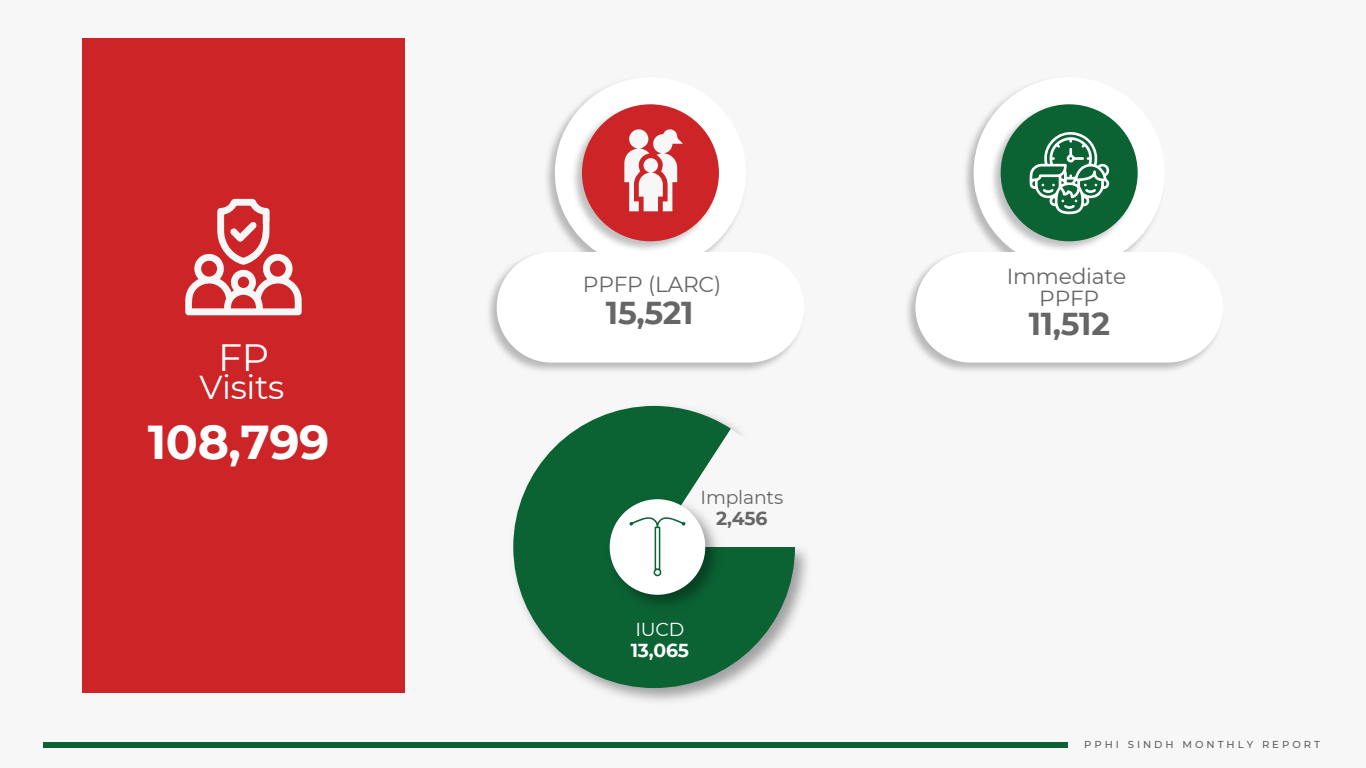
<style>
.page{position:relative;width:1366px;height:768px;background:#f7f7f7}
.page>*{position:absolute;margin:0;border:0;box-sizing:border-box;transform-origin:0 0}
.t1{font:700 47.5px "Montserrat";letter-spacing:-.01em;color:#fff}
.t2{font:38px "Montserrat";color:#fff}
.t3{font:33.1px "Montserrat";letter-spacing:-.01em;color:#fff}
.t4{font:700 31.6px "Montserrat";letter-spacing:-.01em;color:#666}
.t5{font:21.8px/22px "Montserrat";letter-spacing:-.01em;color:#666;text-align:center}
.t6{font:18.8px "Montserrat";letter-spacing:-.01em;color:#666}
.t7{font:700 18.8px "Montserrat";color:#fff}
.t8{font:700 18.8px "Montserrat";color:#666}
.t9{font:18.8px "Montserrat";color:#fff}
.t10{font:500 10.1px "Montserrat";letter-spacing:.3em;color:#5e5e5e}
</style>
<div class="page">
<div style="left:43px;top:742px;width:1025px;height:5px;background:#0b6334"></div>
<div style="left:82px;top:38px;width:323px;height:655px;background:#cd2527"></div>
<svg style="left:185px;top:199px;width:117px;height:116px"></svg>
<img style="left:488px;top:282px;width:285px;height:89px">
<svg style="left:497px;top:84px;width:302px;height:279px"></svg>
<img style="left:567px;top:100px;width:156px;height:156px">
<div style="left:582px;top:104px;width:137px;height:137px;background:#cd2527;border-radius:50%"></div>
<svg style="left:624px;top:129px;width:59px;height:82px"></svg>
<img style="left:907px;top:284px;width:285px;height:87px">
<svg style="left:915px;top:84px;width:303px;height:279px"></svg>
<img style="left:986px;top:100px;width:156px;height:156px">
<div style="left:1001px;top:104px;width:137px;height:137px;background:#0b6334;border-radius:50%"></div>
<svg style="left:513px;top:406px;width:282px;height:282px;fill:#0b6334"></svg>
<img style="left:601px;top:491px;width:127px;height:126px">
<div style="left:610px;top:499px;width:95px;height:96px;background:#fff;border-radius:50%"></div>
<svg style="left:629px;top:429px;width:166px;height:148px"></svg>
<svg style="left:1030px;top:132px;width:80px;height:83px"></svg>
<h2 class="t2" style="left:218px;top:331px;width:52px">FP</h2>
<h3 class="t3" style="left:199px;top:365px;width:87px">Visits</h3>
<h1 class="t1" style="left:148px;top:408px;width:183px">108,799</h1>
<p class="t5" style="left:583px;top:273px;width:140px">PPFP (LARC)</p>
<h3 class="t4" style="left:606px;top:290px;width:89px">15,521</h3>
<p class="t6" style="left:701px;top:485px;width:84px">Implants</p>
<p class="t8" style="left:716px;top:505px;width:53px">2,456</p>
<p class="t9" style="left:635px;top:617px;width:51px">IUCD</p>
<p class="t7" style="left:631px;top:637px;width:60px">13,065</p>
<p class="t5" style="left:1007px;top:265px;width:121px">Immediate<br>PPFP</p>
<h3 class="t4" style="left:1029px;top:301px;width:83px">11,512</h3>
<p class="t10" style="left:1084px;top:737px;width:237px">PPHI SINDH MONTHLY REPORT</p>
</div>
